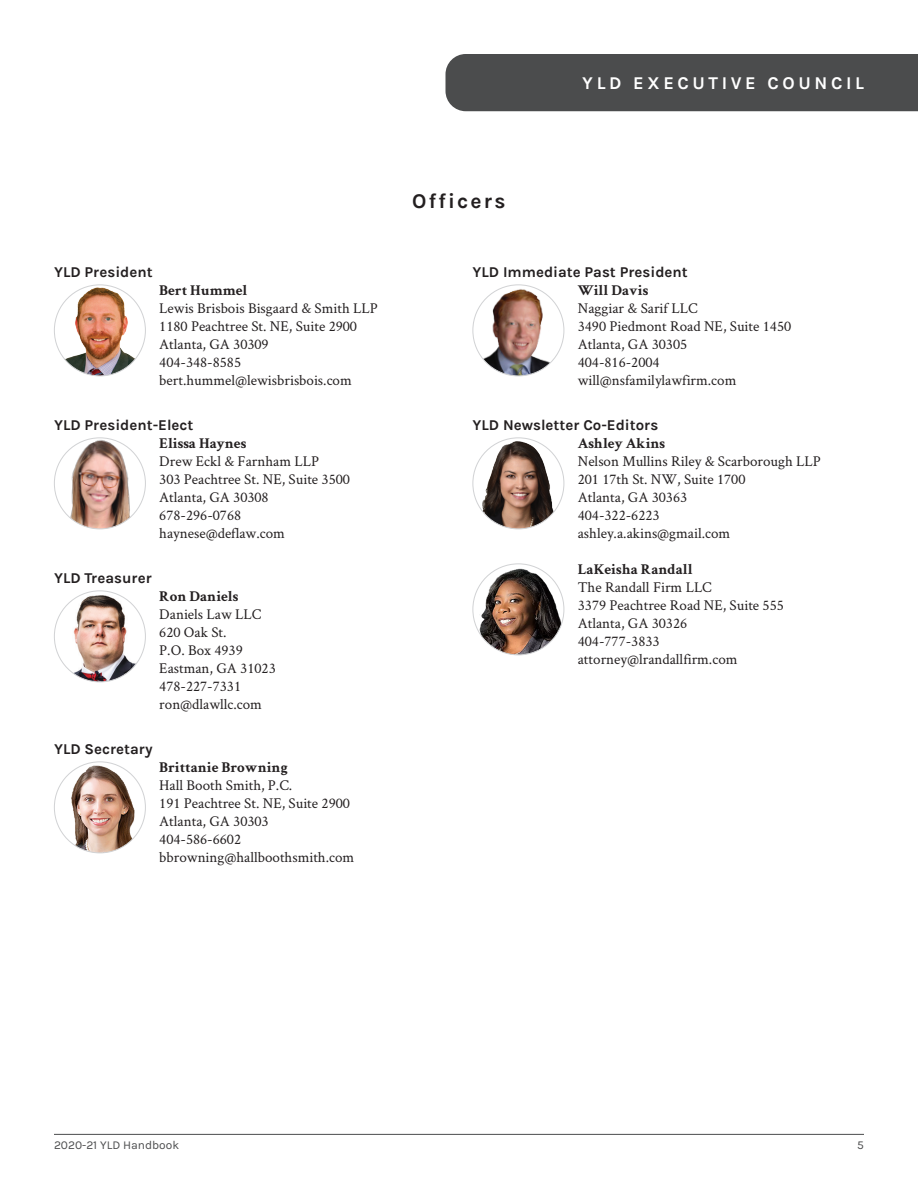
<style>
.page{position:relative;width:918px;height:1188px;background:#fff}
.page>*{position:absolute;margin:0;border:0;box-sizing:border-box;transform-origin:0 0}
.Heading{font:700 21px "Karla";letter-spacing:.1em;color:#231f20}
.t1{font:700 18px "Karla";letter-spacing:.2em;color:#fff}
.t2{font:15px "Crimson Text";color:#231f20}
.Heading_2{font:700 15px "Karla";color:#231f20}
.t3{font:700 15px "Crimson Text";color:#231f20}
.t4{font:12px "Karla";color:#4b4c4d}
</style>
<div class="page">
<div style="left:446px;top:54px;width:472px;height:57px;background:#4b4c4d"></div>
<hr style="left:54px;top:1134px;width:810px;height:1px;background:#4b4c4d">
<img style="left:63px;top:286px;width:73px;height:90px">
<img style="left:54px;top:438px;width:91px;height:91px;border-radius:46px">
<img style="left:54px;top:591px;width:91px;height:91px;border-radius:46px">
<img style="left:54px;top:762px;width:91px;height:91px;border-radius:46px">
<img style="left:478px;top:286px;width:80px;height:90px">
<img style="left:473px;top:438px;width:91px;height:91px;border-radius:44px">
<img style="left:473px;top:564px;width:91px;height:91px;border-radius:46px">
<p class="t1" style="left:582px;top:72px;width:283px">YLD EXECUTIVE COUNCIL</p>
<p class="Heading_2" style="left:54px;top:264px;width:100px">YLD President</p>
<p class="t3" style="left:159px;top:281px;width:90px">Bert Hummel</p>
<p class="t2" style="left:159px;top:298px;width:220px">Lewis Brisbois Bisgaard &amp; Smith LLP</p>
<p class="t2" style="left:159px;top:316px;width:199px">1180 Peachtree St. NE, Suite 2900</p>
<p class="t2" style="left:159px;top:334px;width:111px">Atlanta, GA 30309</p>
<p class="t2" style="left:159px;top:352px;width:83px">404-348-8585</p>
<p class="t2" style="left:159px;top:370px;width:194px">bert.hummel@lewisbrisbois.com</p>
<p class="Heading_2" style="left:54px;top:417px;width:141px">YLD President-Elect</p>
<p class="t3" style="left:159px;top:434px;width:89px">Elissa Haynes</p>
<p class="t2" style="left:159px;top:451px;width:161px">Drew Eckl &amp; Farnham LLP</p>
<p class="t2" style="left:159px;top:469px;width:192px">303 Peachtree St. NE, Suite 3500</p>
<p class="t2" style="left:159px;top:487px;width:111px">Atlanta, GA 30308</p>
<p class="t2" style="left:159px;top:505px;width:83px">678-296-0768</p>
<p class="t2" style="left:159px;top:523px;width:127px">haynese@deflaw.com</p>
<p class="Heading_2" style="left:54px;top:570px;width:99px">YLD Treasurer</p>
<p class="t3" style="left:159px;top:587px;width:81px">Ron Daniels</p>
<p class="t2" style="left:159px;top:604px;width:104px">Daniels Law LLC</p>
<p class="t2" style="left:159px;top:622px;width:69px">620 Oak St.</p>
<p class="t2" style="left:159px;top:640px;width:85px">P.O. Box 4939</p>
<p class="t2" style="left:159px;top:658px;width:118px">Eastman, GA 31023</p>
<p class="t2" style="left:159px;top:676px;width:83px">478-227-7331</p>
<p class="t2" style="left:159px;top:694px;width:104px">ron@dlawllc.com</p>
<p class="Heading_2" style="left:54px;top:741px;width:100px">YLD Secretary</p>
<p class="t3" style="left:159px;top:758px;width:130px">Brittanie Browning</p>
<p class="t2" style="left:159px;top:775px;width:135px">Hall Booth Smith, P.C.</p>
<p class="t2" style="left:159px;top:793px;width:192px">191 Peachtree St. NE, Suite 2900</p>
<p class="t2" style="left:159px;top:811px;width:111px">Atlanta, GA 30303</p>
<p class="t2" style="left:159px;top:829px;width:83px">404-586-6602</p>
<p class="t2" style="left:159px;top:847px;width:196px">bbrowning@hallboothsmith.com</p>
<p class="Heading" style="left:412px;top:189px;width:95px">Officers</p>
<p class="Heading_2" style="left:472px;top:264px;width:217px">YLD Immediate Past President</p>
<p class="t3" style="left:578px;top:281px;width:72px">Will Davis</p>
<p class="t2" style="left:578px;top:298px;width:121px">Naggiar &amp; Sarif LLC</p>
<p class="t2" style="left:578px;top:316px;width:215px">3490 Piedmont Road NE, Suite 1450</p>
<p class="t2" style="left:578px;top:334px;width:111px">Atlanta, GA 30305</p>
<p class="t2" style="left:578px;top:352px;width:83px">404-816-2004</p>
<p class="t2" style="left:578px;top:370px;width:160px">will@nsfamilylawfirm.com</p>
<p class="Heading_2" style="left:472px;top:417px;width:187px">YLD Newsletter Co-Editors</p>
<p class="t3" style="left:578px;top:434px;width:89px">Ashley Akins</p>
<p class="t2" style="left:578px;top:451px;width:245px">Nelson Mullins Riley &amp; Scarborough LLP</p>
<p class="t2" style="left:578px;top:469px;width:169px">201 17th St. NW, Suite 1700</p>
<p class="t2" style="left:578px;top:487px;width:111px">Atlanta, GA 30363</p>
<p class="t2" style="left:578px;top:505px;width:83px">404-322-6223</p>
<p class="t2" style="left:578px;top:523px;width:154px">ashley.a.akins@gmail.com</p>
<p class="t3" style="left:578px;top:560px;width:116px">LaKeisha Randall</p>
<p class="t2" style="left:578px;top:577px;width:136px">The Randall Firm LLC</p>
<p class="t2" style="left:578px;top:595px;width:208px">3379 Peachtree Road NE, Suite 555</p>
<p class="t2" style="left:578px;top:613px;width:111px">Atlanta, GA 30326</p>
<p class="t2" style="left:578px;top:631px;width:83px">404-777-3833</p>
<p class="t2" style="left:578px;top:649px;width:161px">attorney@lrandallfirm.com</p>
<p class="t4" style="left:54px;top:1139px;width:127px">2020-21 YLD Handbook</p>
<p class="t4" style="left:857px;top:1139px;width:8px">5</p>
</div>
